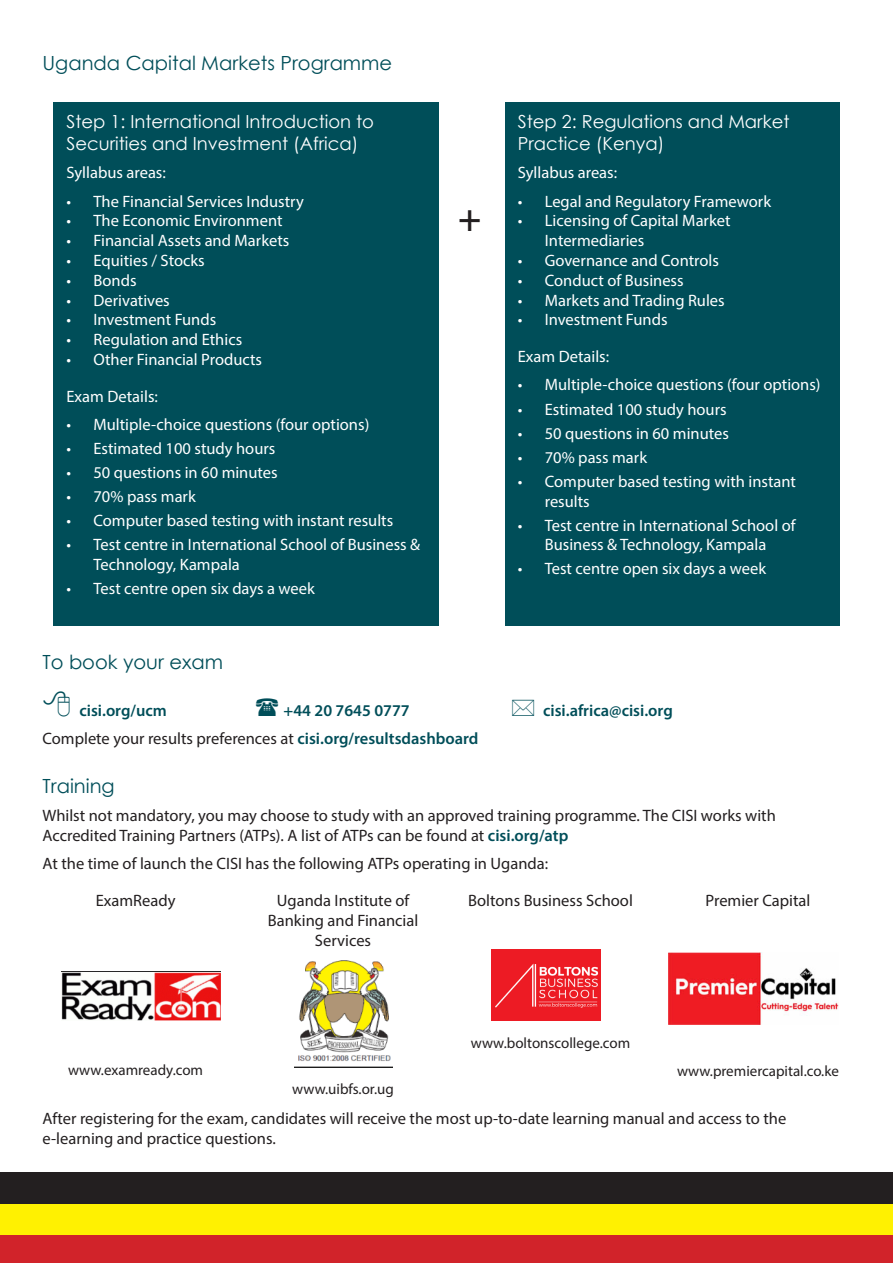
<style>
.page{position:relative;width:893px;height:1263px;background:#fff}
.page>*{position:absolute;margin:0;border:0;box-sizing:border-box;transform-origin:0 0}
.t1{font:600 39px "Myriad Pro";color:#231f20}
.t2{font:19.5px "Century Gothic";color:#004e59}
.t3{font:18px/21.6px "Century Gothic";color:#fff}
.t4{font:16.5px/28.3px "Myriad Pro";color:#fff}
.t5{font:16.5px/19.8px "Myriad Pro";color:#231f20}
.t6{font:600 16.5px/28.3px "Myriad Pro";color:#004e59}
.t7{font:15px "Myriad Pro";color:#231f20}
.s1{font-weight:400;color:#231f20}
.s2{font-weight:600;color:#004e59}
</style>
<div class="page">
<div style="left:0;top:1235px;width:893px;height:28px;background:#d1232a"></div>
<div style="left:0;top:1203px;width:893px;height:32px;background:#fff101"></div>
<div style="left:0;top:1171px;width:893px;height:32px;background:#231f20"></div>
<div style="left:54px;top:102px;width:385px;height:524px;background:#004e59"></div>
<div style="left:505px;top:102px;width:334px;height:524px;background:#004e59"></div>
<img style="left:294px;top:960px;width:99px;height:107px">
<img style="left:62px;top:972px;width:158px;height:49px">
<img style="left:669px;top:952px;width:169px;height:72px">
<img style="left:491px;top:950px;width:109px;height:71px">
<p class="t2" style="left:43px;top:49px;width:351px">Uganda Capital Markets Programme</p>
<p class="t3" style="left:67px;top:111px;width:309px">Step 1: International Introduction to<br>Securities and Investment (Africa(</p>
<p class="t4" style="left:94px;top:158px;width:212px;text-indent:-27px">Syllabus areas:<br>The Financial Services Industry</p>
<p class="t4" style="left:67px;top:187px;width:6px">•</p>
<p class="t4" style="left:67px;top:206px;width:6px">•</p>
<p class="t4" style="left:94px;top:206px;width:191px">The Economic Environment</p>
<p class="t4" style="left:67px;top:226px;width:6px">•</p>
<p class="t4" style="left:94px;top:226px;width:197px">Financial Assets and Markets</p>
<p class="t4" style="left:67px;top:246px;width:6px">•</p>
<p class="t4" style="left:94px;top:246px;width:113px">Equities / Stocks</p>
<p class="t4" style="left:67px;top:266px;width:6px">•</p>
<p class="t4" style="left:94px;top:266px;width:45px">Bonds</p>
<p class="t4" style="left:67px;top:286px;width:6px">•</p>
<p class="t4" style="left:94px;top:286px;width:78px">Derivatives</p>
<p class="t4" style="left:67px;top:305px;width:6px">•</p>
<p class="t4" style="left:94px;top:305px;width:124px">Investment Funds</p>
<p class="t4" style="left:67px;top:325px;width:6px">•</p>
<p class="t4" style="left:94px;top:325px;width:150px">Regulation and Ethics</p>
<p class="t4" style="left:94px;top:345px;width:170px">Other Financial Products</p>
<p class="t4" style="left:67px;top:345px;width:6px">•</p>
<p class="t4" style="left:94px;top:382px;width:277px;text-indent:-27px">Exam Details:<br>Multiple-choice questions (four options(</p>
<p class="t4" style="left:67px;top:410px;width:6px">•</p>
<p class="t4" style="left:67px;top:434px;width:6px">•</p>
<p class="t4" style="left:94px;top:434px;width:183px">Estimated 100 study hours</p>
<p class="t4" style="left:67px;top:458px;width:6px">•</p>
<p class="t4" style="left:94px;top:458px;width:186px">50 questions in 60 minutes</p>
<p class="t4" style="left:67px;top:482px;width:6px">•</p>
<p class="t4" style="left:94px;top:482px;width:104px">70% pass mark</p>
<p class="t4" style="left:67px;top:506px;width:6px">•</p>
<p class="t4" style="left:94px;top:506px;width:301px">Computer based testing with instant results</p>
<p class="t4" style="left:67px;top:530px;width:6px">•</p>
<p class="t4" style="left:94px;top:530px;width:328px">Test centre in International School of Business &amp;</p>
<p class="t4" style="left:67px;top:574px;width:6px">•</p>
<p class="t4" style="left:94px;top:552px;width:223px;line-height:24px">Technology, Kampala<br>Test centre open six days a week</p>
<p class="t2" style="left:43px;top:649px;width:182px">To book your exam</p>
<h1 class="t1" style="left:458px;top:193px;width:25px">+</h1>
<p class="t3" style="left:518px;top:111px;width:273px">Step 2: Regulations and Market<br>Practice (Kenya(</p>
<p class="t4" style="left:545px;top:158px;width:228px;text-indent:-27px">Syllabus areas:<br>Legal and Regulatory Framework</p>
<p class="t4" style="left:518px;top:187px;width:6px">•</p>
<p class="t4" style="left:518px;top:206px;width:6px">•</p>
<p class="t4" style="left:545px;top:206px;width:187px">Licensing of Capital Market</p>
<p class="t4" style="left:518px;top:246px;width:6px">•</p>
<p class="t4" style="left:545px;top:230px;width:176px;line-height:19.8px">Intermediaries<br>Governance and Controls</p>
<p class="t4" style="left:518px;top:266px;width:6px">•</p>
<p class="t4" style="left:545px;top:266px;width:140px">Conduct of Business</p>
<p class="t4" style="left:518px;top:286px;width:6px">•</p>
<p class="t4" style="left:545px;top:286px;width:181px">Markets and Trading Rules</p>
<p class="t4" style="left:545px;top:305px;width:124px">Investment Funds</p>
<p class="t4" style="left:518px;top:305px;width:6px">•</p>
<p class="t4" style="left:545px;top:342px;width:277px;text-indent:-27px">Exam Details:<br>Multiple-choice questions (four options(</p>
<p class="t4" style="left:518px;top:370px;width:6px">•</p>
<p class="t4" style="left:518px;top:395px;width:6px">•</p>
<p class="t4" style="left:518px;top:419px;width:6px">•</p>
<p class="t4" style="left:518px;top:443px;width:6px">•</p>
<p class="t4" style="left:518px;top:467px;width:6px">•</p>
<p class="t4" style="left:518px;top:511px;width:6px">•</p>
<p class="t4" style="left:518px;top:554px;width:6px">•</p>
<p class="t4" style="left:545px;top:395px;width:183px">Estimated 100 study hours</p>
<p class="t4" style="left:545px;top:419px;width:186px">50 questions in 60 minutes</p>
<p class="t4" style="left:545px;top:443px;width:104px">70% pass mark</p>
<p class="t4" style="left:545px;top:467px;width:253px">Computer based testing with instant</p>
<p class="t4" style="left:545px;top:489px;width:252px;line-height:24px">results<br>Test centre in International School of</p>
<p class="t4" style="left:545px;top:533px;width:223px;line-height:24px">Business &amp; Technology, Kampala<br>Test centre open six days a week</p>
<p class="t6" style="left:543px;top:696px;width:131px">cisi.africa@cisi.org</p>
<p class="t6" style="left:43px;top:696px;width:437px;text-indent:37px">cisi.org/ucm<br><span class="s1">Complete your results preferences at</span> cisi.org/resultsdashboard</p>
<p class="t2" style="left:43px;top:772px;width:74px">Training</p>
<p class="t5" style="left:43px;top:805px;width:735px">Whilst not mandatory, you may choose to study with an approved training programme. The CISI works with<br>Accredited Training Partners (ATPs A.) list of ATPs can be found at <span class="s2">cisi.org/atp</span></p>
<p class="t5" style="left:43px;top:854px;width:507px">At the time of launch the CISI has the following ATPs operating in Uganda:</p>
<p class="t6" style="left:284px;top:696px;width:128px">+44 20 7645 0777</p>
<p class="t5" style="left:96px;top:891px;width:81px">ExamReady</p>
<p class="t7" style="left:68px;top:1060px;width:137px">www.examready.com</p>
<p class="t5" style="left:268px;top:891px;width:152px;text-align:center">Uganda Institute of<br>Banking and Financial<br>Services</p>
<p class="t7" style="left:292px;top:1080px;width:103px">www.uibfs.or.ug</p>
<p class="t5" style="left:468px;top:891px;width:166px">Boltons Business School</p>
<p class="t5" style="left:706px;top:891px;width:106px">Premier Capital</p>
<p class="t7" style="left:471px;top:1034px;width:161px">www.boltonscollege.com</p>
<p class="t7" style="left:677px;top:1062px;width:163px">www.premiercapital.co.ke</p>
<p class="t5" style="left:43px;top:1108px;width:745px">After registering for the exam, candidates will receive the most up-to-date learning manual and access to the -e learning and practice questions.</p>
</div>
